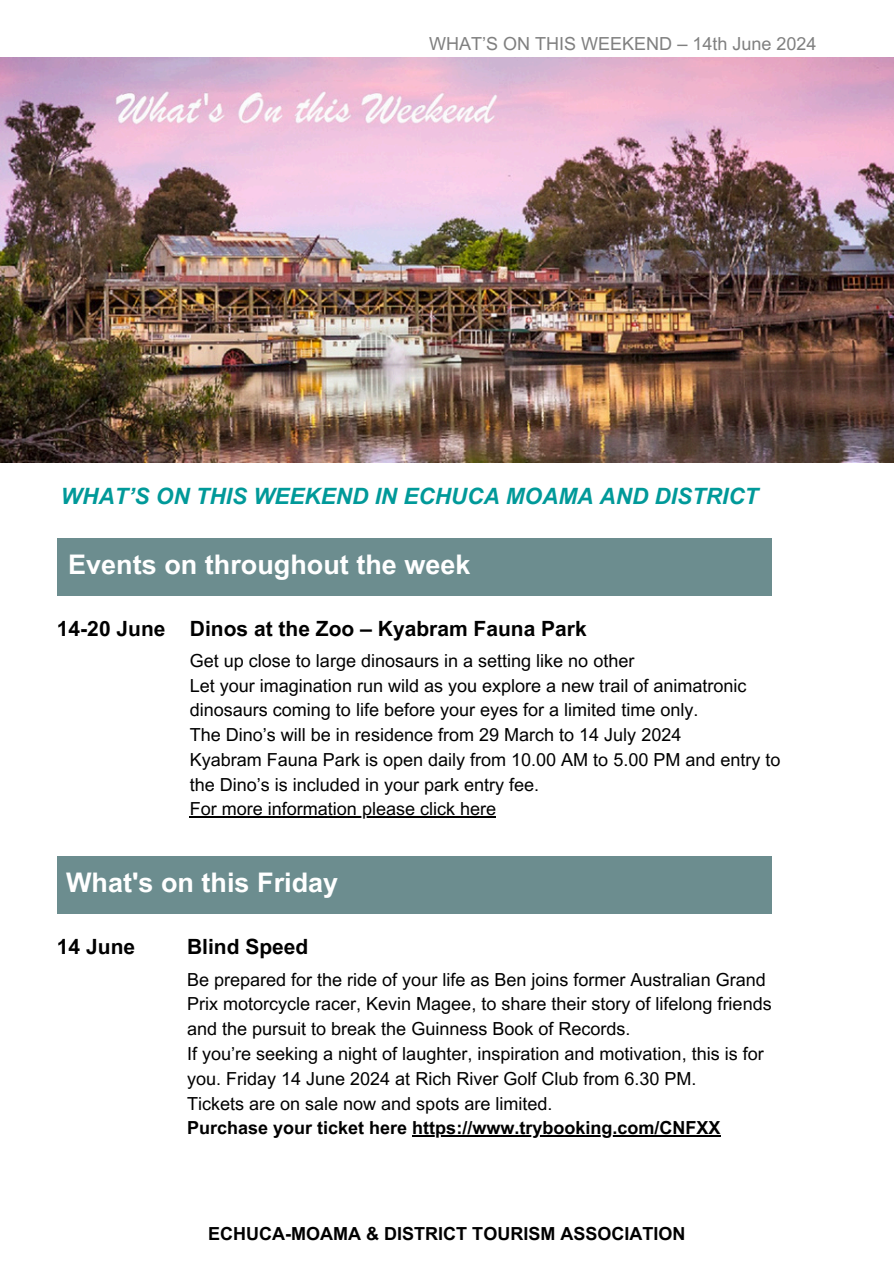
<style>
.page{position:relative;width:894px;height:1264px;background:#fff}
.page>*{position:absolute;margin:0;border:0;box-sizing:border-box;transform-origin:0 0}
.t1{font:700 27px "Arial MT Pro";color:#fff}
.t2{font:italic 700 22.5px "Arial MT Pro";color:#099}
.t3{font:700 21px "Arial MT Pro";color:#000}
.t4{font:18px/24.8px "Arial MT Pro";color:#000}
.t5{font:700 18px "Arial MT Pro";color:#000}
.t6{font:18px "Arial MT Pro";color:#808080}
</style>
<div class="page">
<img style="left:0;top:58px;width:893px;height:405px">
<div style="left:57px;top:538px;width:714px;height:57px;background:#6c8d8f"></div>
<div style="left:57px;top:856px;width:714px;height:58px;background:#6c8d8f"></div>
<hr style="left:201px;top:816px;width:295px;height:1px;background:#000">
<p class="t6" style="left:429px;top:34px;width:389px">WHAT’S ON THIS WEEKEND – 14th June 2024</p>
<p class="t2" style="left:61px;top:483px;width:698px">WHAT’S ON THIS WEEKEND IN ECHUCA MOAMA AND DISTRICT</p>
<h1 class="t1" style="left:68px;top:548px;width:404px">Events on throughout the week</h1>
<p class="t3" style="left:57px;top:616px;width:531px">14-20 June Dinos at the Zoo – Kyabram Fauna Park</p>
<p class="t4" style="left:190px;top:649px;width:592px">Get up close to large dinosaurs in a setting like no other<br>Let your imagination run wild as you explore a new trail of animatronic dinosaurs coming to life before your eyes for a limited time only.<br>The Dino’s will be in residence from 29 March to 14 July 2024<br>Kyabram Fauna Park is open daily from 10.00 AM to 5.00 PM and entry to the Dino’s is included in your park entry fee.<br>For more information please click here</p>
<h1 class="t1" style="left:66px;top:867px;width:273px">What's on this Friday</h1>
<p class="t3" style="left:57px;top:934px;width:80px">14 June</p>
<p class="t3" style="left:187px;top:934px;width:123px">Blind Speed</p>
<p class="t4" style="left:187px;top:967px;width:586px">Be prepared for the ride of your life as Ben joins former Australian Grand Prix motorcycle racer, Kevin Magee, to share their story of lifelong friends and the pursuit to break the Guinness Book of Records.<br>If you’re seeking a night of laughter, inspiration and motivation, this is for you. Friday 14 June 2024 at Rich River Golf Club from 6.30 PM.<br>Tickets are on sale now and spots are limited.</p>
<p class="t5" style="left:187px;top:1117px;width:535px">Purchase your ticket here https://www.trybooking.com/CNFXX</p>
<p class="t5" style="left:208px;top:1222px;width:478px">ECHUCA-MOAMA &amp; DISTRICT TOURISM ASSOCIATION</p>
</div>
